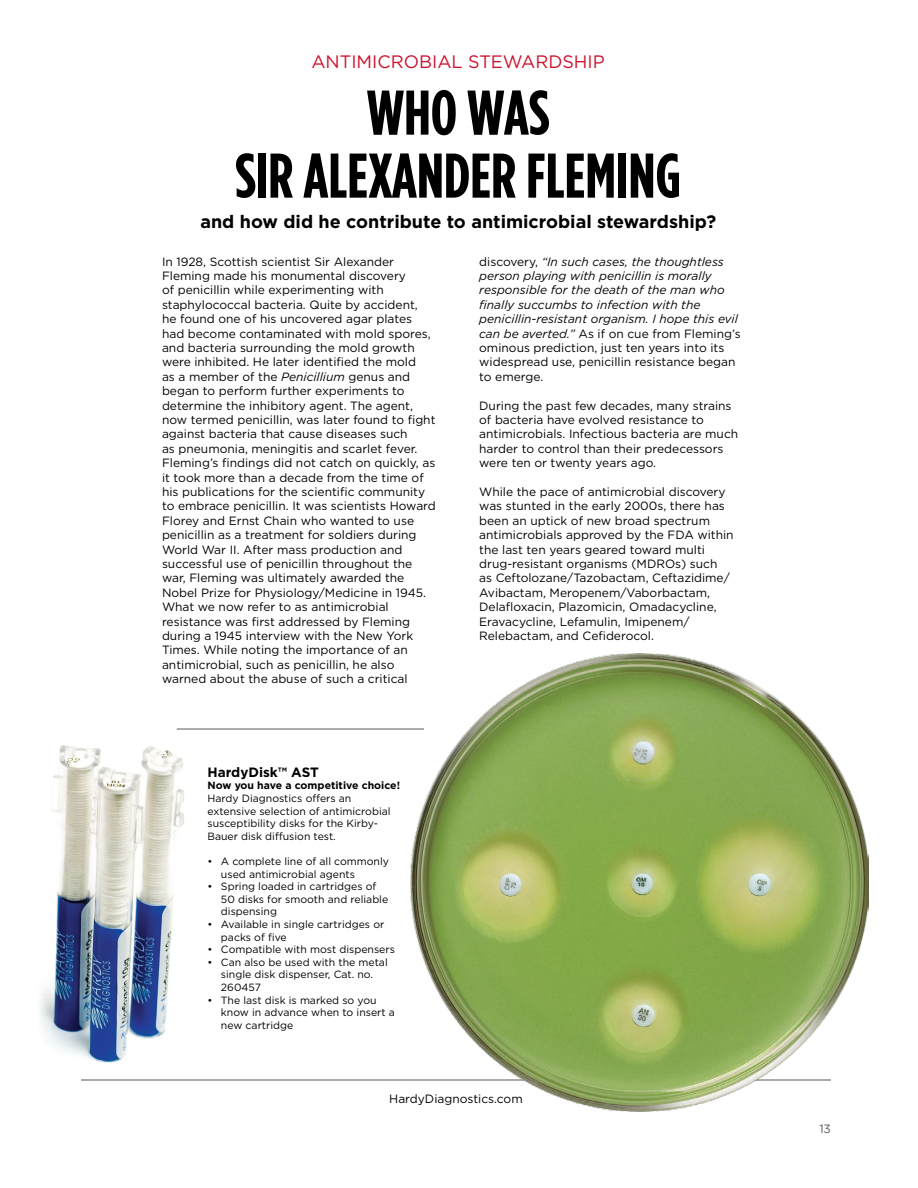
<style>
.page{position:relative;width:918px;height:1188px;background:#fff}
.page>*{position:absolute;margin:0;border:0;box-sizing:border-box;transform-origin:0 0}
.t1{font:700 63px/63px "Gotham Condensed";color:#000;text-align:center}
.t2{font:700 18px "Gotham";color:#000}
.t3{font:18px "Gotham";color:#cd122d}
.t4{font:700 13.5px "Gotham";color:#000}
.t5{font:12px/14.4px "Gotham";color:#000}
.t6{font:italic 12px/14.4px "Gotham";color:#000}
.t7{font:12px "Gotham";color:#58595b}
.t8{font:10.5px/12.6px "Gotham";color:#000}
.t9{font:700 10.5px "Gotham";color:#000}
.s1{font-style:italic}
.s2{font-style:normal}
</style>
<div class="page">
<hr style="left:81px;top:1080px;width:750px;height:1px;background:#58595b">
<img style="left:410px;top:653px;width:459px;height:459px">
<hr style="left:177px;top:729px;width:247px;height:1px;background:#58595b">
<img style="left:40px;top:745px;width:144px;height:318px">
<h2 class="t3" style="left:311px;top:51px;width:295px">ANTIMICROBIAL STEWARDSHIP</h2>
<h1 class="t1" style="left:235px;top:80px;width:447px">WHO WAS<br>SIR ALEXANDER FLEMING</h1>
<h2 class="t2" style="left:200px;top:210px;width:517px">and how did he contribute to antimicrobial stewardship?</h2>
<p class="t5" style="left:162px;top:254px;width:275px">In 1928, Scottish scientist Sir Alexander Fleming made his monumental discovery<br>of penicillin while experimenting with staphylococcal bacteria. Quite by accident,<br>he found one of his uncovered agar plates had become contaminated with mold spores, and bacteria surrounding the mold growth were inhibited. He later identified the mold<br>as a member of the <span class="s1">Penicillium</span> genus and began to perform further experiments to determine the inhibitory agent. The agent, now termed penicillin, was later found to fight against bacteria that cause diseases such<br>as pneumonia, meningitis and scarlet fever.<br>Fleming’s findings did not catch on quickly, as it took more than a decade from the time of his publications for the scientific community to embrace penicillin. It was scientists Howard Florey and Ernst Chain who wanted to use penicillin as a treatment for soldiers during World War II. After mass production and successful use of penicillin throughout the war, Fleming was ultimately awarded the Nobel Prize for Physiology/Medicine in 1945.<br>What we now refer to as antimicrobial resistance was first addressed by Fleming during a 1945 interview with the New York Times. While noting the importance of an antimicrobial, such as penicillin, he also warned about the abuse of such a critical</p>
<p class="t6" style="left:479px;top:254px;width:263px"><span class="s2">discovery,</span> “In such cases, the thoughtless person playing with penicillin is morally responsible for the death of the man who finally succumbs to infection with the penicillin-resistant organism. I hope this evil can be averted.” <span class="s2">As if on cue from Fleming’s ominous prediction, just ten years into its widespread use, penicillin resistance began to emerge.</span></p>
<p class="t5" style="left:479px;top:398px;width:261px">During the past few decades, many strains of bacteria have evolved resistance to antimicrobials. Infectious bacteria are much harder to control than their predecessors were ten or twenty years ago.</p>
<p class="t5" style="left:479px;top:484px;width:256px">While the pace of antimicrobial discovery was stunted in the early 2000s, there has been an uptick of new broad spectrum antimicrobials approved by the FDA within the last ten years geared toward multi drug-resistant organisms (MDROs) such<br>as Ceftolozane/Tazobactam, Ceftazidime/ Avibactam, Meropenem/Vaborbactam, Delafloxacin, Plazomicin, Omadacycline, Eravacycline, Lefamulin, Imipenem/ Relebactam, and Cefiderocol.</p>
<p class="t4" style="left:207px;top:763px;width:113px">HardyDisk™ AST</p>
<p class="t9" style="left:207px;top:779px;width:194px">Now you have a competitive choice!</p>
<p class="t8" style="left:207px;top:792px;width:185px">Hardy Diagnostics offers an extensive selection of antimicrobial susceptibility disks for the Kirby-<br>Bauer disk diffusion test.</p>
<p class="t8" style="left:221px;top:855px;width:170px;text-indent:-14px">• A complete line of all commonly used antimicrobial agents</p>
<p class="t8" style="left:221px;top:880px;width:169px;text-indent:-14px">• Spring loaded in cartridges of<br>50 disks for smooth and reliable dispensing</p>
<p class="t8" style="left:221px;top:918px;width:165px;text-indent:-14px">• Available in single cartridges or packs of five</p>
<p class="t8" style="left:207px;top:943px;width:189px">• Compatible with most dispensers</p>
<p class="t8" style="left:221px;top:956px;width:168px;text-indent:-14px">• Can also be used with the metal single disk dispenser, Cat. no.<br>260457</p>
<p class="t8" style="left:221px;top:993px;width:175px;text-indent:-14px">• The last disk is marked so you know in advance when to insert a new cartridge</p>
<p class="t5" style="left:389px;top:1092px;width:135px">HardyDiagnostics.com</p>
<p class="t7" style="left:819px;top:1121px;width:13px">13</p>
</div>
